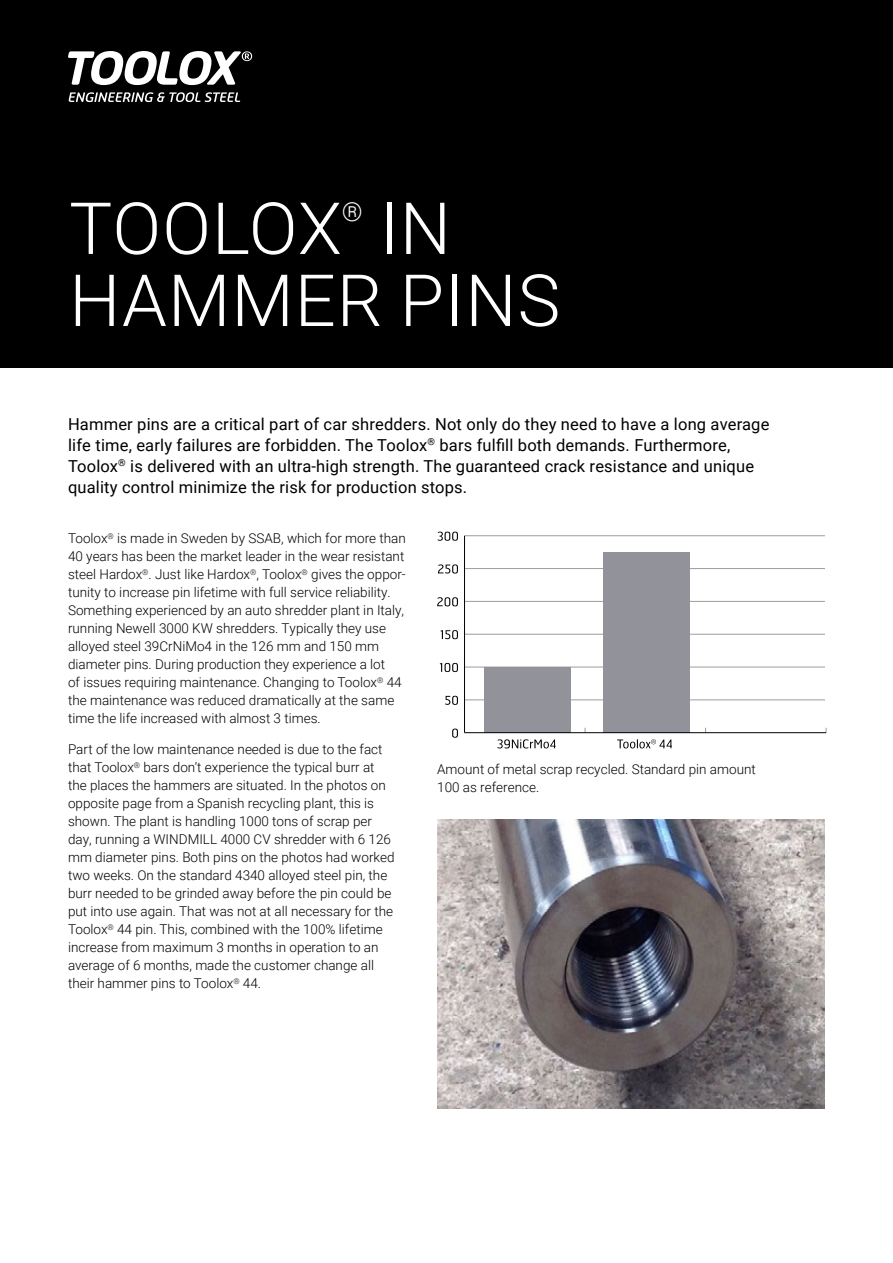
<style>
.page{position:relative;width:893px;height:1263px;background:#fff}
.page>*{position:absolute;margin:0;border:0;box-sizing:border-box;transform-origin:0 0}
.t1{font:300 72px/72px "Roboto";letter-spacing:.015em;color:#fff}
.t2{font:300 26.25px "Roboto";color:#fff}
.t3{font:16.5px/21px "Roboto";letter-spacing:.01em;color:#000}
.t4{font:300 13.5px/18px "Roboto";color:#000}
</style>
<div class="page">
<div style="left:0;top:0;width:893px;height:368px;background:#000"></div>
<svg style="left:68px;top:51px;width:184px;height:34px"></svg>
<svg style="left:69px;top:92px;width:171px;height:10px"></svg>
<img style="left:437px;top:819px;width:388px;height:289px">
<svg style="left:452px;top:728px;width:6px;height:10px"></svg>
<svg style="left:445px;top:696px;width:13px;height:9px"></svg>
<svg style="left:440px;top:663px;width:18px;height:9px"></svg>
<svg style="left:441px;top:630px;width:17px;height:9px"></svg>
<svg style="left:437px;top:597px;width:21px;height:9px"></svg>
<svg style="left:438px;top:564px;width:20px;height:10px"></svg>
<svg style="left:437px;top:532px;width:21px;height:9px"></svg>
<svg style="left:497px;top:739px;width:59px;height:9px"></svg>
<svg style="left:617px;top:739px;width:55px;height:9px"></svg>
<hr style="left:464px;top:700px;width:361px;height:1px;background:#9d9d9c">
<hr style="left:464px;top:667px;width:361px;height:1px;background:#9d9d9c">
<hr style="left:464px;top:634px;width:361px;height:1px;background:#9d9d9c">
<hr style="left:464px;top:601px;width:361px;height:1px;background:#9d9d9c">
<hr style="left:464px;top:568px;width:361px;height:1px;background:#9d9d9c">
<hr style="left:464px;top:535px;width:361px;height:1px;background:#9d9d9c">
<hr style="left:464px;top:536px;width:1px;height:197px;background:#000">
<div style="left:484px;top:667px;width:86px;height:66px;background:#92939a"></div>
<div style="left:603px;top:552px;width:86px;height:181px;background:#92939a"></div>
<hr style="left:464px;top:732px;width:362px;height:1px;background:#000">
<h1 class="t1" style="left:69px;top:190px;width:274px">TOOLOX</h1>
<h2 class="t2" style="left:342px;top:193px;width:23px">®</h2>
<h1 class="t1" style="left:69px;top:190px;width:492px;text-indent:310px">IN<br>HAMMER PINS</h1>
<p class="t3" style="left:68px;top:413px;width:703px">Hammer pins are a critical part of car shredders. Not only do they need to have a long average life time, early failures are forbidden. The Toolox<sup>®</sup> bars fulfill both demands. Furthermore, Toolox<sup>®</sup> is delivered with an ultra-high strength. The guaranteed crack resistance and unique quality control minimize the risk for production stops.</p>
<p class="t4" style="left:68px;top:529px;width:339px">Toolox<sup>®</sup> is made in Sweden by SSAB, which for more than 40 years has been the market leader in the wear resistant steel Hardox<sup>®</sup>. Just like Hardox<sup>®</sup>, Toolox<sup>®</sup> gives the oppor&shy;tunity to increase pin lifetime with full service reliability.<br>Something experienced by an auto shredder plant in Italy, running Newell 3000 KW shredders. Typically they use alloyed steel 39CrNiMo4 in the 126 mm and 150 mm diameter pins. During production they experience a lot<br>of issues requiring maintenance. Changing to Toolox<sup>®</sup> 44 the maintenance was reduced dramatically at the same time the life increased with almost 3 times.</p>
<p class="t4" style="left:68px;top:740px;width:328px">Part of the low maintenance needed is due to the fact that Toolox<sup>®</sup> bars don’t experience the typical burr at the places the hammers are situated. In the photos on opposite page from a Spanish recycling plant, this is shown. The plant is handling 1000 tons of scrap per day, running a WINDMILL 4000 CV shredder with 6 126 mm diameter pins. Both pins on the photos had worked two weeks. On the standard 4340 alloyed steel pin, the burr needed to be grinded away before the pin could be put into use again. That was not at all necessary for the Toolox<sup>®</sup> 44 pin. This, combined with the 100% lifetime increase from maximum 3 months in operation to an average of 6 months, made the customer change all their hammer pins to Toolox<sup>®</sup> 44.</p>
<p class="t4" style="left:437px;top:760px;width:320px">Amount of metal scrap recycled. Standard pin amount<br>100 as reference.</p>
</div>
